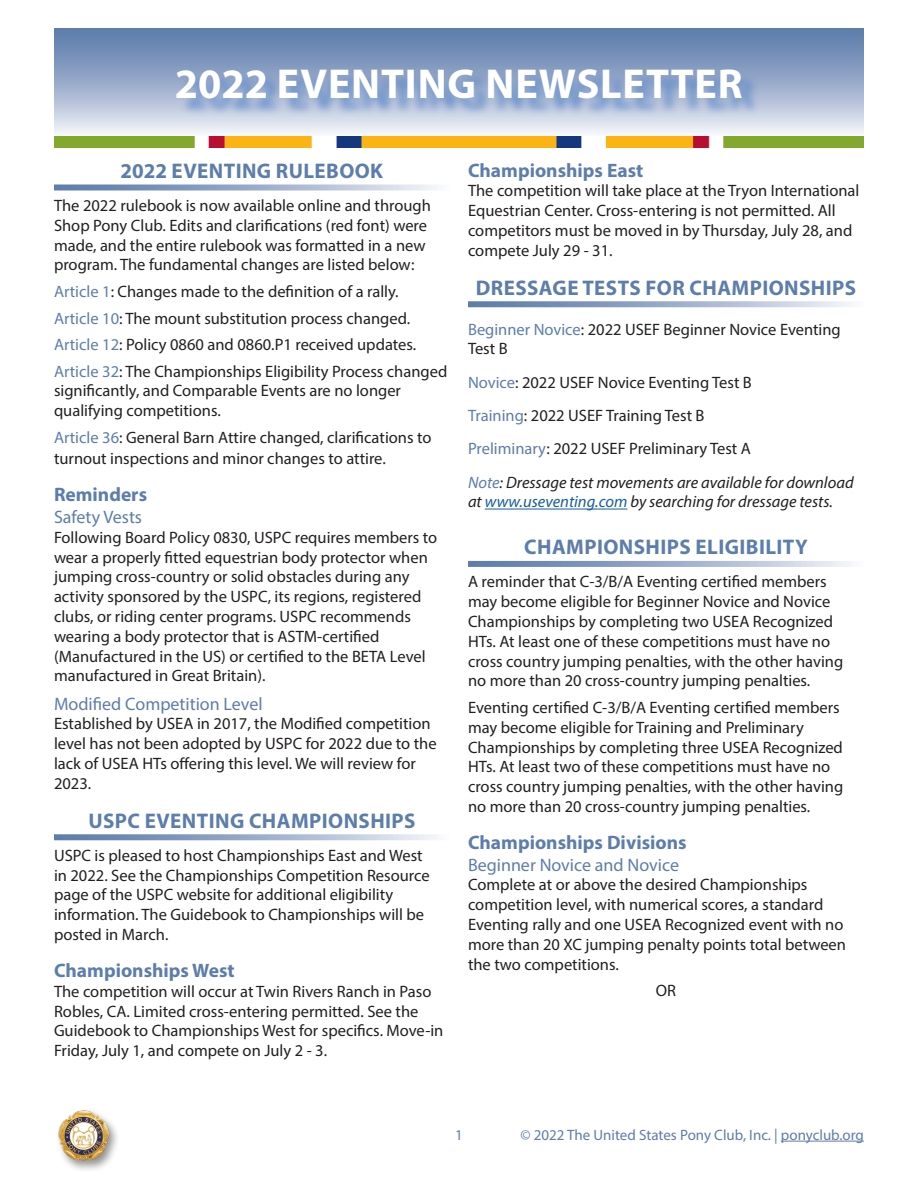
<style>
.page{position:relative;width:918px;height:1188px;background:#fff}
.page>*{position:absolute;margin:0;border:0;box-sizing:border-box;transform-origin:0 0}
.t1{font:700 42px "Myriad Pro";letter-spacing:.02em;color:#fff}
.t2{font:700 21.15px "Myriad Pro";letter-spacing:.02em;color:#5d7dab}
.t3{font:700 19.5px "Myriad Pro";color:#5d7dab}
.t4{font:18px "Myriad Pro";color:#5d7dab}
.t5{font:16.5px/19.8px "Myriad Pro";color:#231f20}
.t6{font:italic 16.5px/19.8px "Myriad Pro";color:#231f20}
.t7{font:15px "Myriad Pro";color:#5d7dab}
.s1{color:#5d7dab}
.s2{color:#175d9e}
</style>
<div class="page">
<div style="left:54px;top:28px;width:810px;height:108px;background:linear-gradient(to bottom,#5172a5,#eaedf5)"></div>
<div style="left:179px;top:71px;width:581px;height:46px;background:#5886c7;opacity:.75"></div>
<img style="left:54px;top:136px;width:810px;height:12px">
<svg style="left:54px;top:184px;width:383px;height:6px;background:#a4b4d0"></svg>
<svg style="left:54px;top:834px;width:383px;height:6px;background:#a0b2ce"></svg>
<svg style="left:468px;top:301px;width:383px;height:6px;background:#a0b1ce"></svg>
<hr style="left:485px;top:509px;width:142px;height:1px;background:#175d9e">
<svg style="left:468px;top:561px;width:383px;height:6px;background:#9dafcc"></svg>
<hr style="left:781px;top:1141px;width:83px;height:1px;background:#5d7dab">
<div style="left:55px;top:1108px;width:66px;height:65px;background:#231f20;opacity:.5"></div>
<img style="left:55px;top:1110px;width:56px;height:52px">
<p class="t1" style="left:175px;top:56px;width:570px">2022 EVENTING NEWSLETTER</p>
<p class="t2" style="left:121px;top:157px;width:264px">2022 EVENTING RULEBOOK</p>
<p class="t5" style="left:54px;top:195px;width:378px">The 2022 rulebook is now available online and through Shop Pony Club. Edits and clarifications (red font) were made, and the entire rulebook was formatted in a new program. The fundamental changes are listed below:</p>
<p class="t5" style="left:54px;top:281px;width:346px"><span class="s1">Article 1</span>: Changes made to the definition of a rally.</p>
<p class="t5" style="left:54px;top:308px;width:358px"><span class="s1">Article 10</span>: The mount substitution process changed.</p>
<p class="t5" style="left:54px;top:334px;width:364px"><span class="s1">Article 12</span>: Policy 0860 and 0860.P1 received updates.</p>
<p class="t5" style="left:54px;top:361px;width:395px"><span class="s1">Article 32</span>: The Championships Eligibility Process changed significantly, and Comparable Events are no longer qualifying competitions.</p>
<p class="t5" style="left:54px;top:426px;width:379px;line-height:21.6px"><span class="s1">Article 36</span>: General Barn Attire changed, clarifications to turnout inspections and minor changes to attire.</p>
<p class="t3" style="left:54px;top:482px;width:95px">Reminders</p>
<p class="t4" style="left:54px;top:506px;width:90px">Safety Vests</p>
<p class="t5" style="left:54px;top:527px;width:385px">Following Board Policy 0830, USPC requires members to wear a properly fitted equestrian body protector when jumping cross-country or solid obstacles during any activity sponsored by the USPC, its regions, registered clubs, or riding center programs. USPC recommends wearing a body protector that is ASTM-certified (Manufactured in the US) or certified to the BETA Level manufactured in Great Britain).</p>
<p class="t4" style="left:54px;top:693px;width:210px">Modified Competition Level</p>
<p class="t5" style="left:54px;top:714px;width:384px">Established by USEA in 2017, the Modified competition level has not been adopted by USPC for 2022 due to the lack of USEA HTs offering this level. We will review for 2023.</p>
<p class="t2" style="left:88px;top:807px;width:329px">USPC EVENTING CHAMPIONSHIPS</p>
<p class="t5" style="left:54px;top:845px;width:377px">USPC is pleased to host Championships East and West in 2022. See the Championships Competition Resource page of the USPC website for additional eligibility information. The Guidebook to Championships will be posted in March.</p>
<p class="t3" style="left:54px;top:958px;width:182px">Championships West</p>
<p class="t5" style="left:54px;top:981px;width:391px">The competition will occur at Twin Rivers Ranch in Paso Robles, CA. Limited cross-entering permitted. See the Guidebook to Championships West for specifics. Move-in Friday, July 1, and compete on July 2 - 3.</p>
<p class="t3" style="left:468px;top:157px;width:177px">Championships East</p>
<p class="t5" style="left:468px;top:181px;width:393px">The competition will take place at the Tryon International Equestrian Center. Cross-entering is not permitted. All competitors must be moved in by Thursday, July 28, and compete July 29 - 31.</p>
<p class="t2" style="left:476px;top:274px;width:382px">DRESSAGE TESTS FOR CHAMPIONSHIPS</p>
<p class="t5" style="left:468px;top:319px;width:374px"><span class="s1">Beginner Novice</span>: 2022 USEF Beginner Novice Eventing<br>Test B</p>
<p class="t5" style="left:468px;top:372px;width:285px"><span class="s1">Novice</span>: 2022 USEF Novice Eventing Test B</p>
<p class="t5" style="left:468px;top:405px;width:238px"><span class="s1">Training</span>: 2022 USEF Training Test B</p>
<p class="t5" style="left:468px;top:439px;width:284px"><span class="s1">Preliminary</span>: 2022 USEF Preliminary Test A</p>
<p class="t6" style="left:468px;top:472px;width:387px"><span class="s1">Note</span>: Dressage test movements are available for download at <span class="s2">www.useventing.com</span> by searching for dressage tests.</p>
<p class="t2" style="left:524px;top:533px;width:285px">CHAMPIONSHIPS ELIGIBILITY</p>
<p class="t5" style="left:468px;top:572px;width:377px">A reminder that C-3/B/A Eventing certified members may become eligible for Beginner Novice and Novice Championships by completing two USEA Recognized HTs. At least one of these competitions must have no cross country jumping penalties, with the other having no more than 20 cross-country jumping penalties.</p>
<p class="t5" style="left:468px;top:697px;width:377px">Eventing certified C-3/B/A Eventing certified members may become eligible for Training and Preliminary Championships by completing three USEA Recognized HTs. At least two of these competitions must have no cross country jumping penalties, with the other having no more than 20 cross-country jumping penalties.</p>
<p class="t3" style="left:468px;top:830px;width:220px">Championships Divisions</p>
<p class="t4" style="left:468px;top:853px;width:213px">Beginner Novice and Novice</p>
<p class="t5" style="left:468px;top:875px;width:380px">Complete at or above the desired Championships competition level, with numerical scores, a standard Eventing rally and one USEA Recognized event with no more than 20 XC jumping penalty points total between the two competitions.</p>
<p class="t5" style="left:656px;top:980px;width:22px">OR</p>
<p class="t7" style="left:455px;top:1125px;width:9px">1</p>
<p class="t7" style="left:521px;top:1125px;width:345px">© 2022 The United States Pony Club, Inc. | ponyclub.org</p>
</div>
